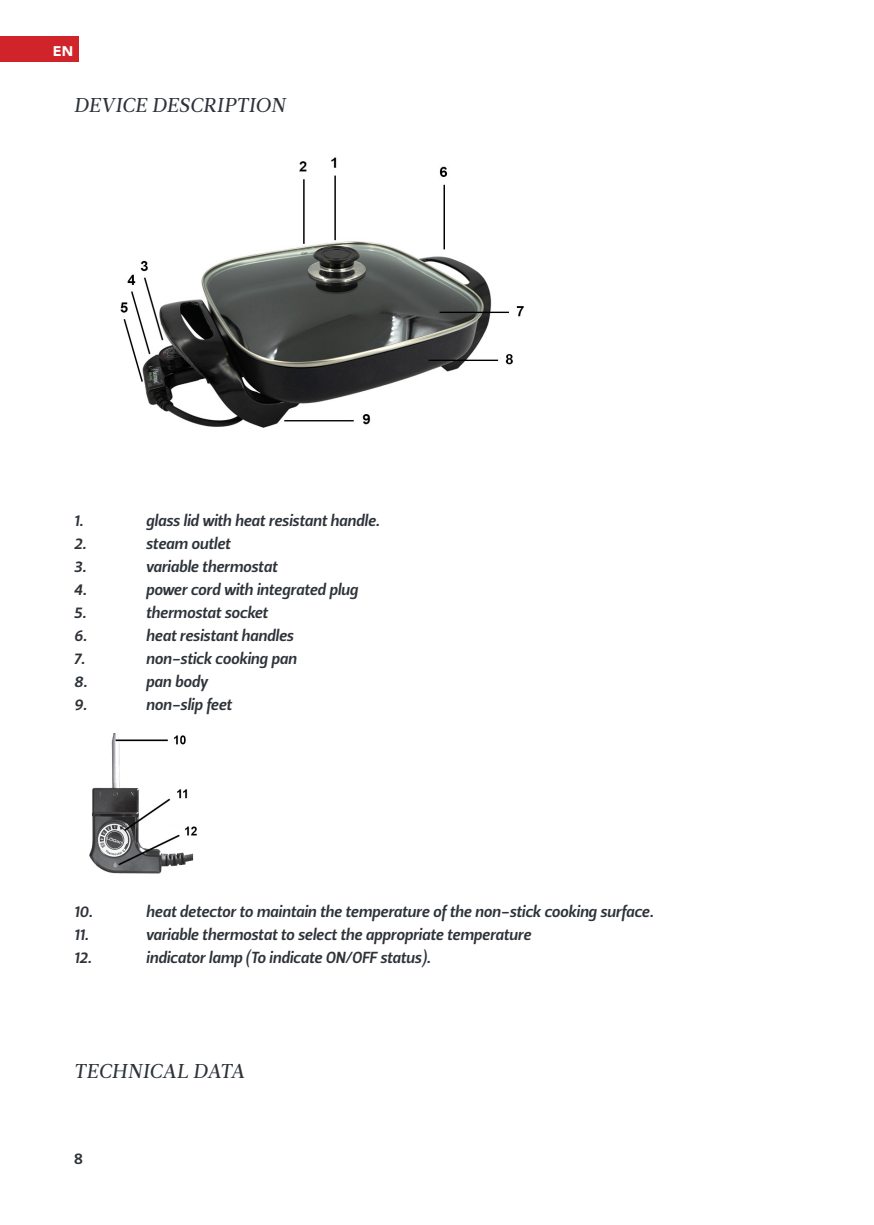
<style>
.page{position:relative;width:874px;height:1225px;background:#fff}
.page>*{position:absolute;margin:0;border:0;box-sizing:border-box;transform-origin:0 0}
.t1{font:20px "Leitura News Italic 2";letter-spacing:.015em;color:#2e333a}
.t2{font:16px "Leitura Sans Italic 3";letter-spacing:-.01em;color:#2e333a}
.t3{font:16px "Leitura Sans Grot 3";color:#2e333a}
.t4{font:900 14px "Avenir";color:#fff}
</style>
<div class="page">
<div style="left:0;top:36px;width:79px;height:26px;background:#d1232a"></div>
<img style="left:89px;top:733px;width:108px;height:141px">
<img style="left:120px;top:157px;width:404px;height:271px">
<p class="t4" style="left:53px;top:39px;width:22px">EN</p>
<p class="t1" style="left:74px;top:93px;width:213px">DEVICE DESCRIPTION</p>
<p class="t2" style="left:74px;top:511px;width:11px">1.</p>
<p class="t2" style="left:146px;top:511px;width:235px">glass lid with heat resistant handle.</p>
<p class="t2" style="left:74px;top:534px;width:14px">2.</p>
<p class="t2" style="left:146px;top:534px;width:86px">steam outlet</p>
<p class="t2" style="left:74px;top:557px;width:14px">3.</p>
<p class="t2" style="left:146px;top:557px;width:133px">variable thermostat</p>
<p class="t2" style="left:74px;top:580px;width:14px">4.</p>
<p class="t2" style="left:146px;top:580px;width:213px">power cord with integrated plug</p>
<p class="t2" style="left:74px;top:603px;width:14px">5.</p>
<p class="t2" style="left:146px;top:603px;width:123px">thermostat socket</p>
<p class="t2" style="left:74px;top:626px;width:15px">6.</p>
<p class="t2" style="left:146px;top:626px;width:149px">heat resistant handles</p>
<p class="t2" style="left:74px;top:649px;width:13px">7.</p>
<p class="t2" style="left:146px;top:649px;width:152px">non-stick cooking pan</p>
<p class="t2" style="left:74px;top:672px;width:15px">8.</p>
<p class="t2" style="left:146px;top:672px;width:63px">pan body</p>
<p class="t2" style="left:74px;top:695px;width:15px">9.</p>
<p class="t2" style="left:146px;top:695px;width:87px">non-slip feet</p>
<p class="t2" style="left:74px;top:902px;width:21px">10.</p>
<p class="t2" style="left:146px;top:902px;width:509px">heat detector to maintain the temperature of the non-stick cooking surface.</p>
<p class="t2" style="left:74px;top:925px;width:17px">11.</p>
<p class="t2" style="left:146px;top:925px;width:386px">variable thermostat to select the appropriate temperature</p>
<p class="t2" style="left:74px;top:948px;width:19px">12.</p>
<p class="t2" style="left:146px;top:948px;width:286px">indicator lamp (To indicate ON/OFF status).</p>
<p class="t1" style="left:74px;top:1059px;width:172px">TECHNICAL DATA</p>
<p class="t3" style="left:74px;top:1148px;width:11px">8</p>
</div>
